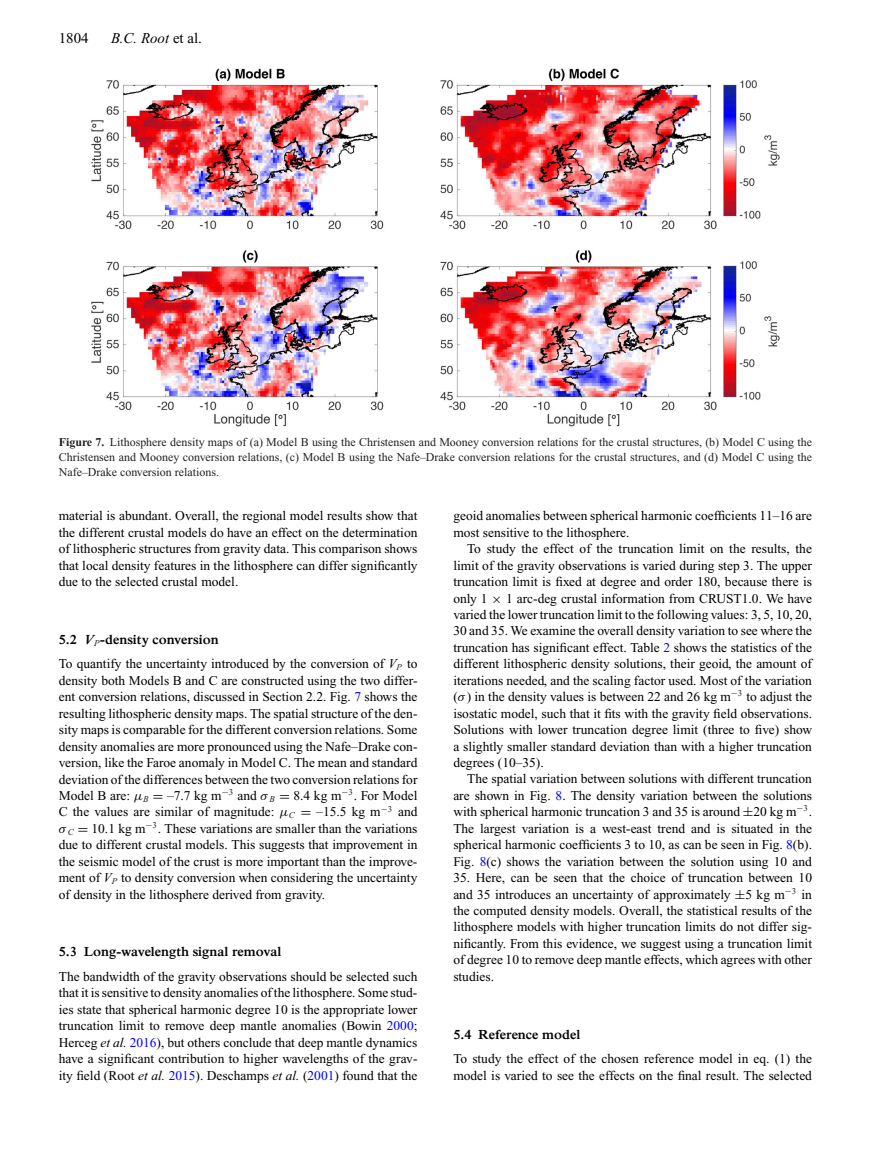
<style>
.page{position:relative;width:893px;height:1174px;background:#fff}
.page>*{position:absolute;margin:0;border:0;box-sizing:border-box;transform-origin:0 0}
.t1{font:italic 15px "Times New Roman";color:#000}
.t2{font:15px "Times New Roman";color:#000}
.t3{font:13.5px/16.5px "Times New Roman";color:#000;text-align:justify}
.t4{font:600 13.5px "Times NRMT";color:#000}
.t5{font:12px/15px "Times New Roman";color:#231f20;text-align:justify}
.s1{font-style:normal}
.s2{font-weight:700}
.s3{font-family:"MTSY"}
.s4{color:#00f}
.s5{font-family:"RMTMI"}
.s6{font-style:italic}
</style>
<div class="page">
<img style="left:92px;top:68px;width:687px;height:359px">
<p class="t2" style="left:59px;top:33px;width:31px">1804</p>
<p class="t1" style="left:111px;top:33px;width:92px">B.C. Root <span class="s1">et al.</span></p>
<p class="t5" style="left:59px;top:435px;width:755px"><span class="s2">Figure 7.</span> Lithosphere density maps of (a) Model B using the Christensen and Mooney conversion relations for the crustal structures, (b) Model C using the Christensen and Mooney conversion relations, (c) Model B using the Nafe–Drake conversion relations for the crustal structures, and (d) Model C using the Nafe–Drake conversion relations.</p>
<p class="t3" style="left:59px;top:509px;width:360px">material is abundant. Overall, the regional model results show that the different crustal models do have an effect on the determination of lithospheric structures from gravity data. This comparison shows that local density features in the lithosphere can differ significantly due to the selected crustal model.</p>
<p class="t3" style="left:453px;top:509px;width:360px">geoid anomalies between spherical harmonic coefficients 11–16 are most sensitive to the lithosphere.</p>
<p class="t3" style="left:453px;top:541px;width:360px;text-indent:14px">To study the effect of the truncation limit on the results, the limit of the gravity observations is varied during step 3. The upper truncation limit is fixed at degree and order 180, because there is only 1 <span class="s3">×</span> 1 arc-deg crustal information from CRUST1.0. We have varied the lower truncation limit to the following values: 3, 5, 10, 20, 30 and 35. We examine the overall density variation to see where the truncation has significant effect. Table <span class="s4">2</span> shows the statistics of the different lithospheric density solutions, their geoid, the amount of iterations needed, and the scaling factor used. Most of the variation (<span class="s5">σ</span>) in the density values is between 22 and 26 kg m<sup>−</sup><sup>3</sup> to adjust the isostatic model, such that it fits with the gravity field observations.<br>Solutions with lower truncation degree limit (three to five) show a slightly smaller standard deviation than with a higher truncation degrees (10–35).</p>
<p class="t3" style="left:453px;top:772px;width:360px;text-indent:14px">The spatial variation between solutions with different truncation are shown in Fig. <span class="s4">8</span>. The density variation between the solutions with spherical harmonic truncation 3 and 35 is around <span class="s3">±</span>20 kg m<sup>−</sup><sup>3</sup>.<br>The largest variation is a west-east trend and is situated in the spherical harmonic coefficients 3 to 10, as can be seen in Fig. <span class="s4">8</span>(b).<br>Fig. <span class="s4">8</span>(c) shows the variation between the solution using 10 and</p>
<p class="t3" style="left:453px;top:870px;width:360px">35. Here, can be seen that the choice of truncation between 10 and 35 introduces an uncertainty of approximately <span class="s3">±</span>5 kg m<sup>−</sup><sup>3</sup> in the computed density models. Overall, the statistical results of the lithosphere models with higher truncation limits do not differ sig&shy;nificantly. From this evidence, we suggest using a truncation limit of degree 10 to remove deep mantle effects, which agrees with other studies.</p>
<p class="t4" style="left:59px;top:634px;width:161px">5.2 <span class="s6">V</span><sub>P</sub>-density conversion</p>
<p class="t3" style="left:59px;top:657px;width:360px">To quantify the uncertainty introduced by the conversion of <span class="s6">V</span><sub>P</sub> to density both Models B and C are constructed using the two differ&shy;ent conversion relations, discussed in Section 2.2. Fig. <span class="s4">7</span> shows the resulting lithospheric density maps. The spatial structure of the den&shy;sity maps is comparable for the different conversion relations. Some density anomalies are more pronounced using the Nafe–Drake con&shy;version, like the Faroe anomaly in Model C. The mean and standard deviation of the differences between the two conversion relations for Model B are: <span class="s5">μ</span><sub>B</sub> <span class="s3">=</span> –7.7 kg m<sup>−</sup><sup>3</sup> and <span class="s5">σ</span> <sub>B</sub> <span class="s3">=</span> 8.4 kg m<sup>−</sup><sup>3</sup>. For Model C the values are similar of magnitude: <span class="s5">μ</span><sub>C</sub> <span class="s3">=</span> –15.5 kg m<sup>−</sup><sup>3</sup> and <span class="s5">σ</span> <sub>C</sub> <span class="s3">=</span> 10.1 kg m<sup>−</sup><sup>3</sup>. These variations are smaller than the variations due to different crustal models. This suggests that improvement in the seismic model of the crust is more important than the improve&shy;ment of <span class="s6">V</span><sub>P</sub> to density conversion when considering the uncertainty of density in the lithosphere derived from gravity.</p>
<p class="t4" style="left:59px;top:947px;width:224px">5.3 Long-wavelength signal removal</p>
<p class="t3" style="left:59px;top:969px;width:360px">The bandwidth of the gravity observations should be selected such that it is sensitive to density anomalies of the lithosphere. Some stud&shy;ies state that spherical harmonic degree 10 is the appropriate lower truncation limit to remove deep mantle anomalies (Bowin <span class="s4">2000</span>; Herceg <span class="s6">et al.</span> <span class="s4">2016</span>), but others conclude that deep mantle dynamics have a significant contribution to higher wavelengths of the grav&shy;ity field (Root <span class="s6">et al.</span> <span class="s4">2015</span>). Deschamps <span class="s6">et al.</span> (<span class="s4">2001</span>) found that the</p>
<p class="t4" style="left:453px;top:1029px;width:128px">5.4 Reference model</p>
<p class="t3" style="left:453px;top:1051px;width:360px">To study the effect of the chosen reference model in eq. (1) the model is varied to see the effects on the final result. The selected</p>
</div>
